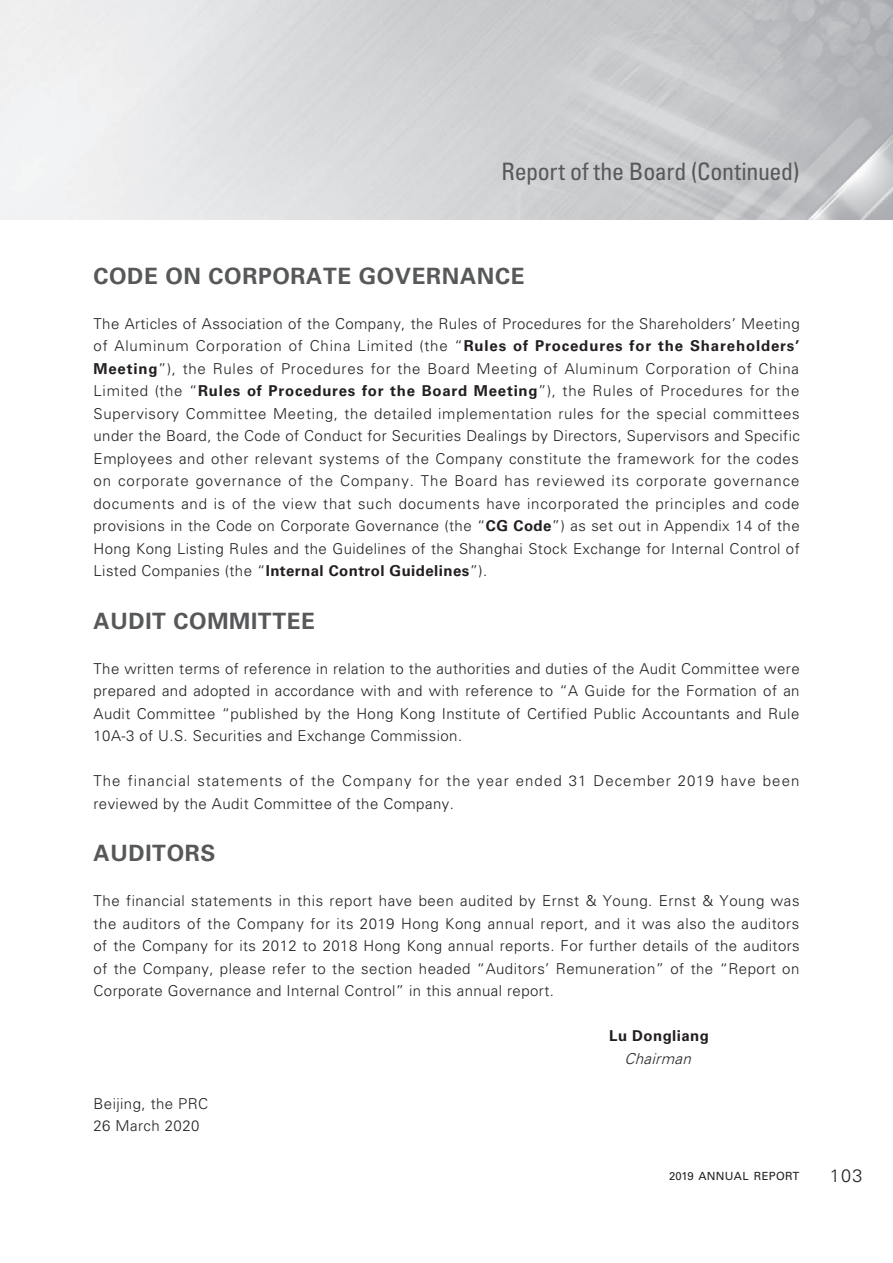
<style>
.page{position:relative;width:893px;height:1263px;background:#fff}
.page>*{position:absolute;margin:0;border:0;box-sizing:border-box;transform-origin:0 0}
.t1{font:condensed 24px "Univers LT Std";letter-spacing:-.01em;color:#57585a}
.t2{font:700 22.5px "Univers LT Std";letter-spacing:.03em;color:#57585a}
.t3{font:300 18px "Univers LT Std";color:#231f20}
.t4{font:300 15px/22.5px "Univers LT Std";letter-spacing:.03em;color:#231f20;text-align:justify}
.t5{font:300 15px/22.5px "Univers LT Std";letter-spacing:.07em;color:#231f20}
.t6{font:700 15px "Univers LT Std";letter-spacing:.03em;color:#231f20}
.t7{font:italic 300 15px "Univers LT Std";color:#231f20}
.t8{font:11.25px "Univers LT Std";letter-spacing:.03em;color:#231f20}
.s1{font-weight:700}
</style>
<div class="page">
<h1 class="t1" style="left:502px;top:157px;width:299px">Report of the Board (Continued)</h1>
<h2 class="t2" style="left:94px;top:263px;width:432px">CODE ON CORPORATE GOVERNANCE</h2>
<p class="t4" style="left:94px;top:312px;width:708px">The Articles of Association of the Company, the Rules of Procedures for the Shareholders’ Meeting of Aluminum Corporation of China Limited (the “<span class="s1">Rules of Procedures for the Shareholders’ Meeting</span>”), the Rules of Procedures for the Board Meeting of Aluminum Corporation of China Limited (the “<span class="s1">Rules of Procedures for the Board Meeting</span>”), the Rules of Procedures for the Supervisory Committee Meeting, the detailed implementation rules for the special committees under the Board, the Code of Conduct for Securities Dealings by Directors, Supervisors and Specific Employees and other relevant systems of the Company constitute the framework for the codes on corporate governance of the Company. The Board has reviewed its corporate governance documents and is of the view that such documents have incorporated the principles and code provisions in the Code on Corporate Governance (the “<span class="s1">CG Code</span>”) as set out in Appendix 14 of the Hong Kong Listing Rules and the Guidelines of the Shanghai Stock Exchange for Internal Control of Listed Companies (the “<span class="s1">Internal Control Guidelines</span>”).</p>
<h2 class="t2" style="left:94px;top:608px;width:223px">AUDIT COMMITTEE</h2>
<p class="t4" style="left:94px;top:657px;width:708px">The written terms of reference in relation to the authorities and duties of the Audit Committee were prepared and adopted in accordance with and with reference to “A Guide for the Formation of an Audit Committee “published by the Hong Kong Institute of Certified Public Accountants and Rule 10A-3 of U.S. Securities and Exchange Commission.</p>
<p class="t5" style="left:94px;top:770px;width:707px">The financial statements of the Company for the year ended 31 December 2019 have been reviewed by the Audit Committee of the Company.</p>
<h2 class="t2" style="left:94px;top:840px;width:123px">AUDITORS</h2>
<p class="t4" style="left:94px;top:890px;width:708px">The financial statements in this report have been audited by Ernst &amp; Young. Ernst &amp; Young was the auditors of the Company for its 2019 Hong Kong annual report, and it was also the auditors of the Company for its 2012 to 2018 Hong Kong annual reports. For further details of the auditors of the Company, please refer to the section headed “Auditors’ Remuneration” of the “Report on Corporate Governance and Internal Control” in this annual report.</p>
<p class="t6" style="left:609px;top:1027px;width:101px">Lu Dongliang</p>
<p class="t7" style="left:624px;top:1049px;width:73px">Chairman</p>
<p class="t4" style="left:94px;top:1092px;width:116px">Beijing, the PRC<br>26 March 2020</p>
<p class="t8" style="left:669px;top:1169px;width:132px">2019 ANNUAL REPORT</p>
<p class="t3" style="left:830px;top:1165px;width:34px">103</p>
</div>
